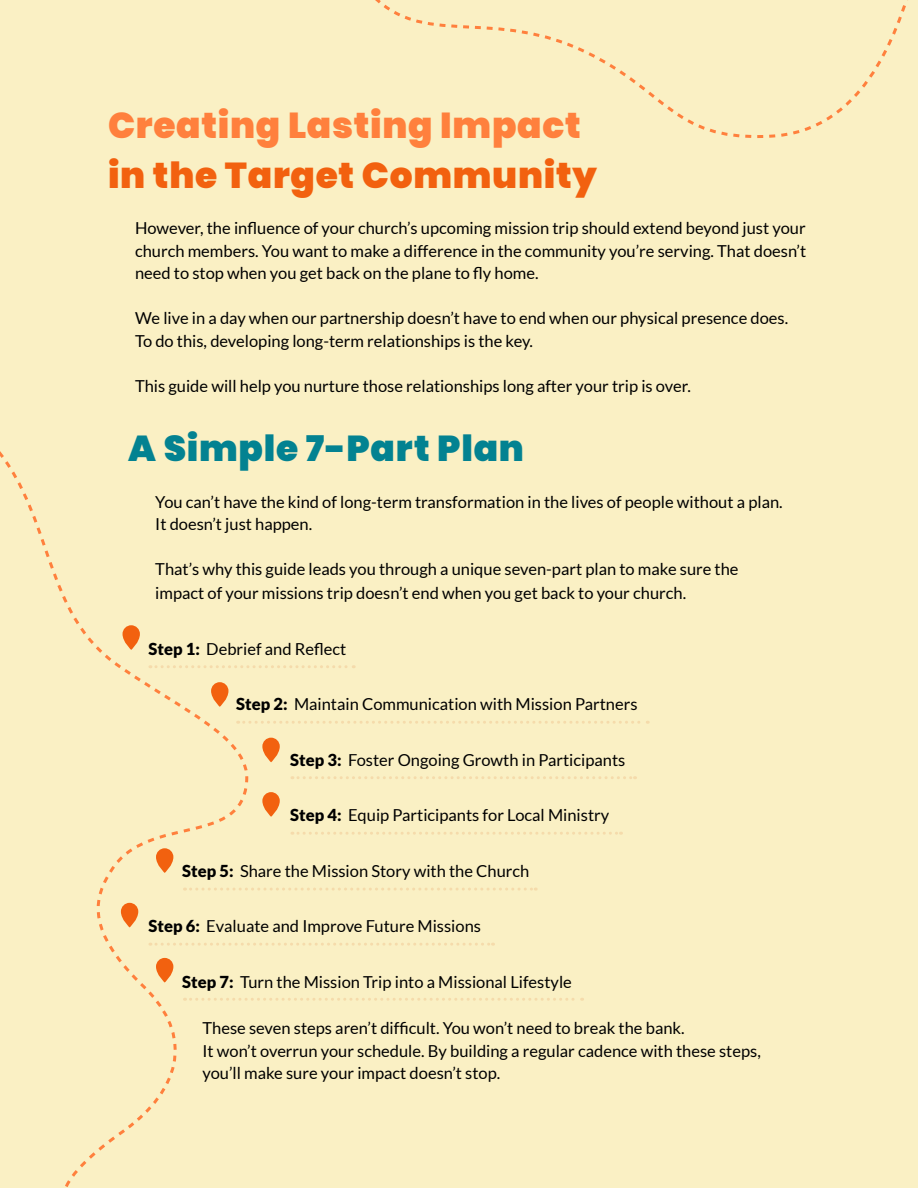
<style>
.page{position:relative;width:918px;height:1188px;background:#faf0c4}
.page>*{position:absolute;margin:0;border:0;box-sizing:border-box;transform-origin:0 0}
.t1{font:900 36px "Poppins";letter-spacing:.02em;color:#ff803d}
.t2{font:900 36px "Poppins";letter-spacing:.02em;color:#f2610f}
.t3{font:900 36px "Poppins";letter-spacing:.02em;color:#038291}
.t4{font:16.5px/22.5px "Lato";color:#000}
.s1{font-weight:900}
</style>
<div class="page">
<svg style="left:250px;top:665px;width:398px;height:114px"></svg>
<svg style="left:251px;top:792px;width:371px;height:209px"></svg>
<svg style="left:0;top:451px;width:250px;height:736px"></svg>
<svg style="left:123px;top:625px;width:17px;height:25px"></svg>
<svg style="left:211px;top:682px;width:17px;height:25px"></svg>
<svg style="left:262px;top:738px;width:18px;height:24px"></svg>
<svg style="left:262px;top:792px;width:18px;height:25px"></svg>
<svg style="left:156px;top:848px;width:17px;height:25px"></svg>
<svg style="left:156px;top:958px;width:17px;height:25px"></svg>
<svg style="left:121px;top:903px;width:17px;height:24px"></svg>
<svg style="left:375px;top:0;width:533px;height:138px"></svg>
<h1 class="t1" style="left:108px;top:105px;width:474px">Creating Lasting Impact</h1>
<h1 class="t2" style="left:108px;top:154px;width:490px">in the Target Community</h1>
<p class="t4" style="left:135px;top:217px;width:673px;text-align:justify">However, the influence of your church’s upcoming mission trip should extend beyond just your church members. You want to make a difference in the community you’re serving. That doesn’t need to stop when you get back on the plane to fly home.</p>
<p class="t4" style="left:135px;top:307px;width:655px">We live in a day when our partnership doesn’t have to end when our physical presence does.<br>To do this, developing long-term relationships is the key.</p>
<p class="t4" style="left:135px;top:374px;width:557px">This guide will help you nurture those relationships long after your trip is over.</p>
<h1 class="t3" style="left:128px;top:428px;width:397px">A Simple 7-Part Plan</h1>
<p class="t4" style="left:155px;top:490px;width:629px">You can’t have the kind of long-term transformation in the lives of people without a plan.<br>It doesn’t just happen.</p>
<p class="t4" style="left:155px;top:557px;width:585px;line-height:24px">That’s why this guide leads you through a unique seven-part plan to make sure the impact of your missions trip doesn’t end when you get back to your church.</p>
<p class="t4" style="left:149px;top:637px;width:199px"><span class="s1">Step 1:</span> Debrief and Reflect</p>
<p class="t4" style="left:236px;top:693px;width:403px"><span class="s1">Step 2:</span> Maintain Communication with Mission Partners</p>
<p class="t4" style="left:290px;top:748px;width:337px"><span class="s1">Step 3:</span> Foster Ongoing Growth in Participants</p>
<p class="t4" style="left:290px;top:804px;width:320px"><span class="s1">Step 4:</span> Equip Participants for Local Ministry</p>
<p class="t4" style="left:182px;top:859px;width:349px"><span class="s1">Step 5:</span> Share the Mission Story with the Church</p>
<p class="t4" style="left:149px;top:915px;width:334px"><span class="s1">Step 6:</span> Evaluate and Improve Future Missions</p>
<p class="t4" style="left:182px;top:970px;width:391px"><span class="s1">Step 7:</span> Turn the Mission Trip into a Missional Lifestyle</p>
<p class="t4" style="left:203px;top:1017px;width:560px">These seven steps aren’t difficult. You won’t need to break the bank.<br>It won’t overrun your schedule. By building a regular cadence with these steps, you’ll make sure your impact doesn’t stop.</p>
</div>
